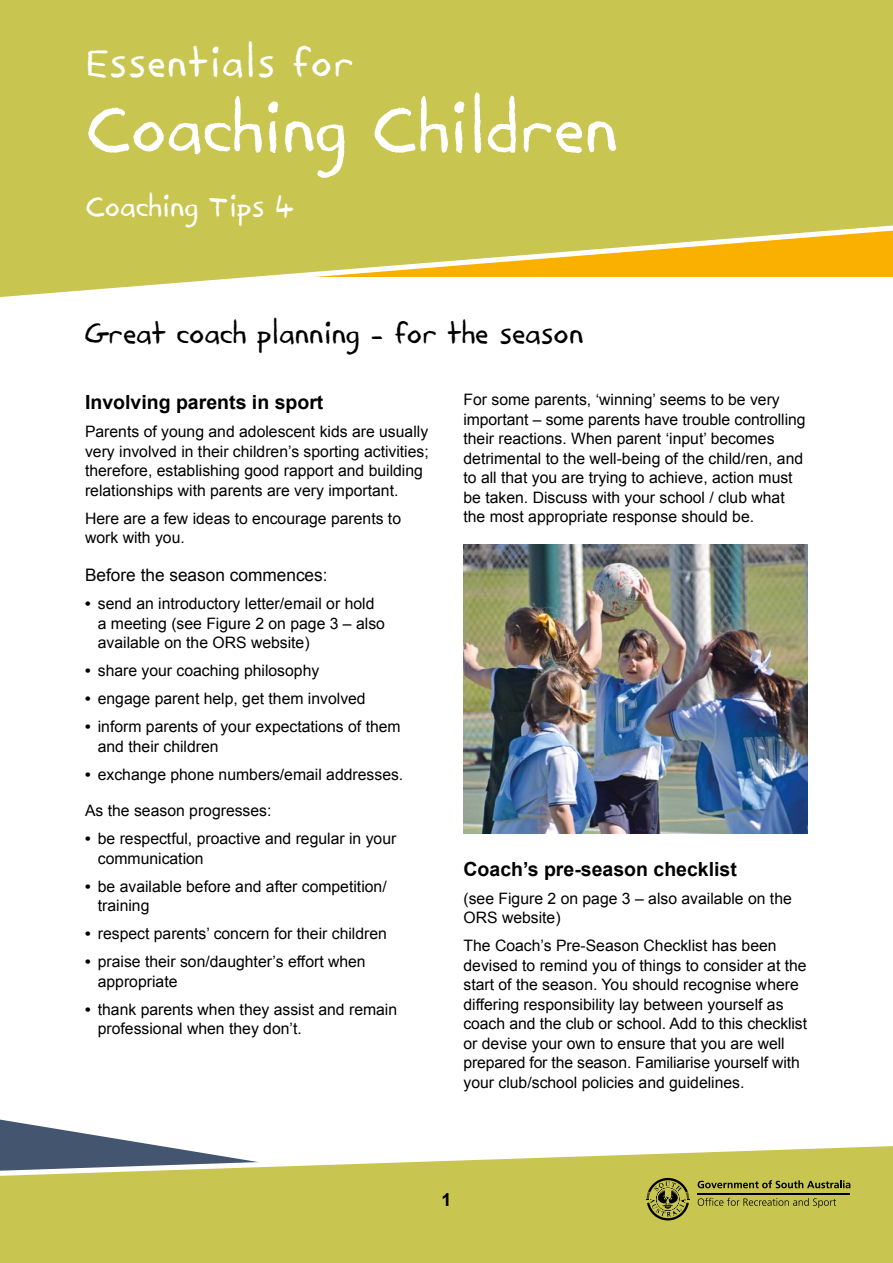
<style>
.page{position:relative;width:893px;height:1263px;background:#fff}
.page>*{position:absolute;margin:0;border:0;box-sizing:border-box;transform-origin:0 0}
.t1{font:83.25px "Mombassa Supreme";color:#fff}
.t2{font:49.5px "Mombassa Supreme";letter-spacing:.03em;color:#fff}
.t3{font:36px "Mombassa Supreme";color:#000}
.t4{font:36px "Mombassa Supreme";color:#fff}
.t5{font:700 19.5px "Arial";color:#000}
.t6{font:700 18px "Arial";color:#000}
.t7{font:17.25px "Arial";color:#000}
.t8{font:15.75px/19.5px "Arial";color:#000}
.s1{font-weight:700}
</style>
<div class="page">
<svg style="left:0;top:0;width:893px;height:297px;background:#cec758"></svg>
<svg style="left:0;top:1119px;width:106px;height:18px"></svg>
<svg style="left:0;top:1137px;width:893px;height:126px;background:#c8c76b"></svg>
<hr style="left:697px;top:1193px;width:153px;height:1px;background:#000">
<svg style="left:698px;top:1180px;width:152px;height:8px"></svg>
<svg style="left:698px;top:1198px;width:138px;height:10px"></svg>
<svg style="left:647px;top:1178px;width:42px;height:42px;background:#898737"></svg>
<img style="left:463px;top:544px;width:345px;height:289px">
<h2 class="t2" style="left:85px;top:41px;width:270px">Essentials for</h2>
<h1 class="t1" style="left:85px;top:91px;width:534px">Coaching Children</h1>
<h3 class="t4" style="left:85px;top:190px;width:211px">Coaching Tips 4</h3>
<h3 class="t3" style="left:85px;top:318px;width:500px">Great coach planning – for the season</h3>
<p class="t5" style="left:85px;top:391px;width:240px">Involving parents in sport</p>
<p class="t8" style="left:85px;top:422px;width:345px">Parents of young and adolescent kids are usually very involved in their children’s sporting activities; therefore, establishing good rapport and building relationships with parents are very important.</p>
<p class="t8" style="left:85px;top:508px;width:318px">Here are a few ideas to encourage parents to work with you.</p>
<p class="t7" style="left:85px;top:565px;width:244px">Before the season commences:</p>
<p class="t8" style="left:98px;top:594px;width:289px;text-indent:-13px"><span class="s1">•</span> send an introductory letter/email or hold a meeting (see Figure 2 on page 3 – also available on the ORS website)</p>
<p class="t8" style="left:85px;top:661px;width:236px"><span class="s1">•</span> share your coaching philosophy</p>
<p class="t8" style="left:85px;top:689px;width:282px"><span class="s1">•</span> engage parent help, get them involved</p>
<p class="t8" style="left:98px;top:717px;width:304px;text-indent:-13px"><span class="s1">•</span> inform parents of your expectations of them and their children</p>
<p class="t8" style="left:85px;top:764px;width:320px"><span class="s1">•</span> exchange phone numbers/email addresses.</p>
<p class="t8" style="left:85px;top:801px;width:188px">As the season progresses:</p>
<p class="t8" style="left:98px;top:829px;width:300px;text-indent:-13px"><span class="s1">•</span> be respectful, proactive and regular in your communication</p>
<p class="t8" style="left:98px;top:876px;width:290px;text-indent:-13px"><span class="s1">•</span> be available before and after competition/ training</p>
<p class="t8" style="left:85px;top:924px;width:303px"><span class="s1">•</span> respect parents’ concern for their children</p>
<p class="t8" style="left:98px;top:952px;width:269px;text-indent:-13px"><span class="s1">•</span> praise their son/daughter’s effort when appropriate</p>
<p class="t8" style="left:98px;top:999px;width:301px;text-indent:-13px"><span class="s1">•</span> thank parents when they assist and remain professional when they don’t.</p>
<p class="t8" style="left:463px;top:390px;width:343px">For some parents, ‘winning’ seems to be very important – some parents have trouble controlling their reactions. When parent ‘input’ becomes detrimental to the well-being of the child/ren, and to all that you are trying to achieve, action must be taken. Discuss with your school / club what the most appropriate response should be.</p>
<p class="t5" style="left:463px;top:858px;width:275px">Coach’s pre-season checklist</p>
<p class="t8" style="left:463px;top:888px;width:330px">(see Figure 2 on page 3 – also available on the<br>ORS website)</p>
<p class="t8" style="left:463px;top:936px;width:345px">The Coach’s Pre-Season Checklist has been devised to remind you of things to consider at the start of the season. You should recognise where differing responsibility lay between yourself as coach and the club or school. Add to this checklist or devise your own to ensure that you are well prepared for the season. Familiarise yourself with your club/school policies and guidelines.</p>
<p class="t6" style="left:441px;top:1189px;width:12px">1</p>
</div>
